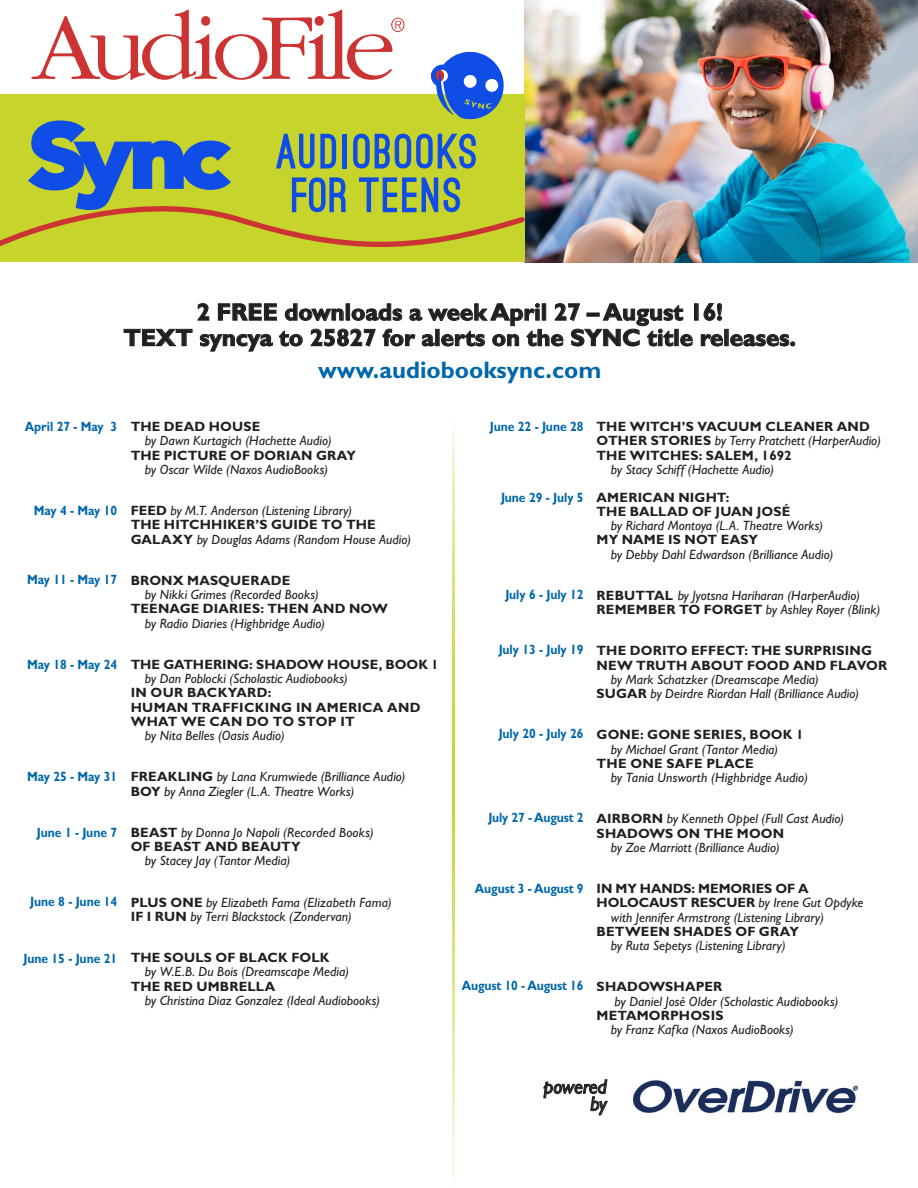
<style>
.page{position:relative;width:918px;height:1188px;background:#fff}
.page>*{position:absolute;margin:0;border:0;box-sizing:border-box;transform-origin:0 0}
.t1{font:700 24px "Gill Sans Std";color:#231f20}
.t2{font:700 24px "Gill Sans Std";color:#0067aa}
.t3{font:italic 19.8px/17px "Gill Sans Std";color:#231f20;text-align:right}
.body_copy{font:italic 13.5px/14.2px "Gill Sans Std";color:#231f20}
.body_copy-2{font:700 13.5px "Gill Sans Std";letter-spacing:.01em;color:#231f20}
.t4{font:700 13.5px "Gill Sans Std";letter-spacing:-.01em;color:#0067aa;scale:.9 1}
.body_copy-3{font:700 13.5px "Gill Sans Std";letter-spacing:-.01em;color:#231f20}
.s1{font-weight:700;font-style:normal}
.s2{font-weight:400;font-style:italic}
</style>
<div class="page">
<svg style="left:703px;top:303px;width:19px;height:18px"></svg>
<svg style="left:123px;top:303px;width:570px;height:49px"></svg>
<svg style="left:701px;top:334px;width:22px;height:13px"></svg>
<svg style="left:730px;top:334px;width:65px;height:13px"></svg>
<svg style="left:452px;top:427px;width:2px;height:756px;background:#dde484"></svg>
<img style="left:524px;top:0;width:394px;height:262px">
<svg style="left:543px;top:1079px;width:65px;height:37px"></svg>
<img style="left:633px;top:1080px;width:225px;height:34px">
<svg style="left:0;top:10px;width:524px;height:249px"></svg>
<p class="t1" style="left:197px;top:298px;width:528px">2 FREE downloads a week April 27 – August 16!</p>
<p class="t1" style="left:123px;top:323px;width:674px">TEXT syncya to 25827 for alerts on the SYNC title releases.</p>
<p class="t2" style="left:318px;top:356px;width:285px">www.audiobooksync.com</p>
<p class="body_copy-2" style="left:131px;top:419px;width:131px">THE DEAD HOUSE</p>
<p class="body_copy" style="left:145px;top:434px;width:188px">by Dawn Kurtagich (Hachette Audio)</p>
<p class="body_copy-2" style="left:131px;top:447px;width:227px">THE PICTURE OF DORIAN GRAY</p>
<p class="body_copy" style="left:145px;top:462px;width:185px">by Oscar Wilde (Naxos AudioBooks)</p>
<p class="body_copy" style="left:131px;top:503px;width:282px"><span class="s1">FEED</span> by M.T. Anderson (Listening Library)<br><span class="s1">THE HITCHHIKER’S GUIDE TO THE<br>GALAXY</span> by Douglas Adams (Random House Audio)</p>
<p class="body_copy-2" style="left:131px;top:572px;width:161px">BRONX MASQUERADE</p>
<p class="body_copy" style="left:145px;top:587px;width:175px">by Nikki Grimes (Recorded Books)</p>
<p class="body_copy-2" style="left:131px;top:601px;width:259px">TEENAGE DIARIES: THEN AND NOW</p>
<p class="body_copy" style="left:145px;top:616px;width:182px">by Radio Diaries (Highbridge Audio)</p>
<p class="body_copy-2" style="left:131px;top:656px;width:310px">THE GATHERING: SHADOW HOUSE, BOOK 1</p>
<p class="body_copy" style="left:145px;top:671px;width:204px">by Dan Poblocki (Scholastic Audiobooks)</p>
<p class="body_copy-2" style="left:131px;top:685px;width:142px">IN OUR BACKYARD:</p>
<p class="body_copy-2" style="left:131px;top:699px;width:292px">HUMAN TRAFFICKING IN AMERICA AND</p>
<p class="body_copy-2" style="left:131px;top:713px;width:226px">WHAT WE CAN DO TO STOP IT</p>
<p class="body_copy" style="left:145px;top:728px;width:141px">by Nita Belles (Oasis Audio)</p>
<p class="body_copy" style="left:131px;top:770px;width:276px"><span class="s1">FREAKLING</span> by Lana Krumwiede (Brilliance Audio)<br><span class="s1">BOY</span> by Anna Ziegler (L.A. Theatre Works)</p>
<p class="body_copy" style="left:131px;top:825px;width:245px"><span class="s1">BEAST</span> by Donna Jo Napoli (Recorded Books)</p>
<p class="body_copy-2" style="left:131px;top:839px;width:172px">OF BEAST AND BEAUTY</p>
<p class="body_copy" style="left:145px;top:854px;width:147px">by Stacey Jay (Tantor Media)</p>
<p class="body_copy" style="left:131px;top:895px;width:263px"><span class="s1">PLUS ONE</span> by Elizabeth Fama (Elizabeth Fama)<br><span class="s1">IF I RUN</span> by Terri Blackstock (Zondervan)</p>
<p class="body_copy-2" style="left:131px;top:950px;width:200px">THE SOULS OF BLACK FOLK</p>
<p class="body_copy" style="left:145px;top:965px;width:206px">by W.E.B. Du Bois (Dreamscape Media)</p>
<p class="body_copy-2" style="left:131px;top:978px;width:146px">THE RED UMBRELLA</p>
<p class="body_copy" style="left:145px;top:993px;width:237px">by Christina Diaz Gonzalez (Ideal Audiobooks)</p>
<p class="t4" style="left:25px;top:419px;width:104px">April 27 - May 3</p>
<p class="t4" style="left:490px;top:419px;width:106px">June 22 - June 28</p>
<p class="body_copy-2" style="left:597px;top:419px;width:275px">THE WITCH’S VACUUM CLEANER AND</p>
<p class="body_copy" style="left:597px;top:434px;width:286px"><span class="s1">OTHER STORIES</span> by Terry Pratchett (HarperAudio)</p>
<p class="body_copy-2" style="left:597px;top:447px;width:196px">THE WITCHES: SALEM, 1692</p>
<p class="body_copy" style="left:611px;top:462px;width:165px">by Stacy Schiff (Hachette Audio)</p>
<p class="body_copy-2" style="left:597px;top:489px;width:134px">AMERICAN NIGHT:</p>
<p class="body_copy-2" style="left:597px;top:503px;width:195px">THE BALLAD OF JUAN JOSÉ</p>
<p class="body_copy" style="left:611px;top:518px;width:214px">by Richard Montoya (L.A. Theatre Works)</p>
<p class="body_copy-2" style="left:597px;top:532px;width:163px">MY NAME IS NOT EASY</p>
<p class="body_copy" style="left:611px;top:547px;width:224px">by Debby Dahl Edwardson (Brilliance Audio)</p>
<p class="body_copy" style="left:597px;top:588px;width:285px"><span class="s1">REBUTTAL</span> by Jyotsna Hariharan (HarperAudio)<br><span class="s1">REMEMBER TO FORGET</span> by Ashley Royer (Blink)</p>
<p class="body_copy-2" style="left:597px;top:643px;width:277px">THE DORITO EFFECT: THE SURPRISING</p>
<p class="body_copy-2" style="left:597px;top:657px;width:292px">NEW TRUTH ABOUT FOOD AND FLAVOR</p>
<p class="body_copy" style="left:611px;top:672px;width:209px">by Mark Schatzker (Dreamscape Media)</p>
<p class="body_copy" style="left:597px;top:686px;width:264px"><span class="s1">SUGAR</span> by Deirdre Riordan Hall (Brilliance Audio)</p>
<p class="body_copy-2" style="left:597px;top:727px;width:208px">GONE: GONE SERIES, BOOK 1</p>
<p class="body_copy" style="left:611px;top:742px;width:169px">by Michael Grant (Tantor Media)</p>
<p class="body_copy-2" style="left:597px;top:755px;width:159px">THE ONE SAFE PLACE</p>
<p class="body_copy" style="left:611px;top:770px;width:199px">by Tania Unsworth (Highbridge Audio)</p>
<p class="body_copy" style="left:597px;top:812px;width:249px"><span class="s1">AIRBORN</span> by Kenneth Oppel (Full Cast Audio)</p>
<p class="body_copy-2" style="left:597px;top:825px;width:189px">SHADOWS ON THE MOON</p>
<p class="body_copy" style="left:611px;top:840px;width:170px">by Zoe Marriott (Brilliance Audio)</p>
<p class="body_copy-3" style="left:597px;top:881px;width:214px">IN MY HANDS: MEMORIES OF A</p>
<p class="body_copy-3" style="left:597px;top:895px;width:268px">HOLOCAUST RESCUER <span class="s2">by Irene Gut Opdyke</span></p>
<p class="body_copy" style="left:611px;top:910px;width:215px">with Jennifer Armstrong (Listening Library)</p>
<p class="body_copy-2" style="left:597px;top:923px;width:204px">BETWEEN SHADES OF GRAY</p>
<p class="body_copy" style="left:611px;top:938px;width:176px">by Ruta Sepetys (Listening Library)</p>
<p class="body_copy" style="left:615px;top:980px;width:225px;text-indent:-18px"><span class="s1">SHADOWSHAPER<br></span>by Daniel José Older (Scholastic Audiobooks)</p>
<p class="body_copy" style="left:611px;top:1008px;width:185px;text-indent:-14px"><span class="s1">METAMORPHOSIS<br></span>by Franz Kafka (Naxos AudioBooks)</p>
<p class="t4" style="left:501px;top:489px;width:93px">June 29 - July 5</p>
<p class="t4" style="left:34px;top:503px;width:94px">May 4 - May 10</p>
<p class="t4" style="left:27px;top:572px;width:102px">May 11 - May 17</p>
<p class="t4" style="left:505px;top:587px;width:88px">July 6 - July 12</p>
<p class="t4" style="left:499px;top:642px;width:96px">July 13 - July 19</p>
<p class="t4" style="left:27px;top:656px;width:102px">May 18 - May 24</p>
<p class="t4" style="left:499px;top:726px;width:96px">July 20 - July 26</p>
<p class="t4" style="left:27px;top:769px;width:102px">May 25 - May 31</p>
<p class="t4" style="left:489px;top:810px;width:107px">July 27 - August 2</p>
<p class="t4" style="left:37px;top:824px;width:91px">June 1 - June 7</p>
<p class="t4" style="left:475px;top:880px;width:122px">August 3 - August 9</p>
<p class="t4" style="left:30px;top:893px;width:98px">June 8 - June 14</p>
<p class="t4" style="left:24px;top:950px;width:106px">June 15 - June 21</p>
<p class="t4" style="left:462px;top:978px;width:137px">August 10 - August 16</p>
<p class="t3" style="left:544px;top:1078px;width:65px">powered by</p>
</div>
